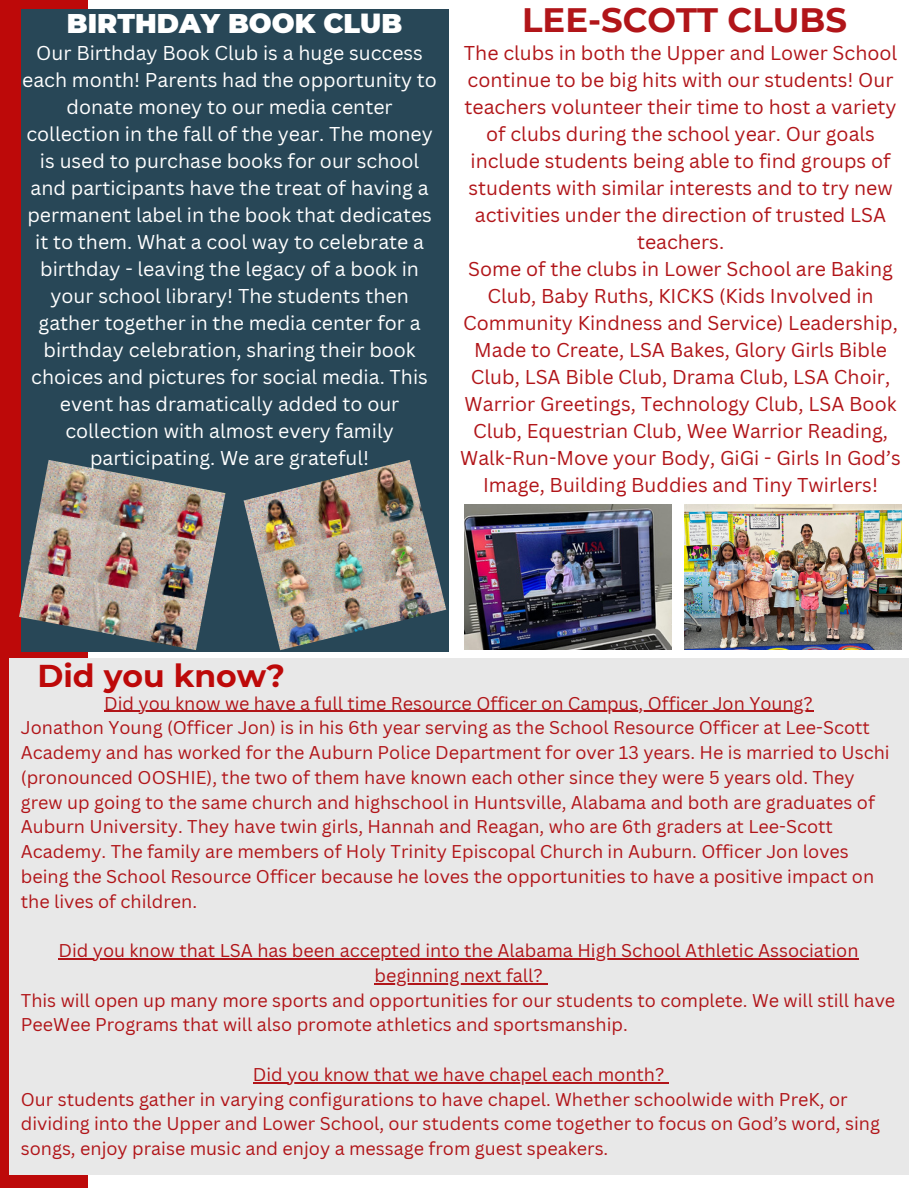
<style>
.page{position:relative;width:918px;height:1188px;background:#fff}
.page>*{position:absolute;margin:0;border:0;box-sizing:border-box;transform-origin:0 0}
.t1{font:700 33.9px "Montserrat";color:#b11519}
.t2{font:700 31.5px "Montserrat";color:#bd0909}
.t3{font:900 27px "Montserrat";color:#fff}
.t4{font:19.5px/27px "Canva Sans";color:#b11519;text-align:center}
.t5{font:19.5px/27px "Canva Sans";color:#fff;text-align:center}
.t6{font:18px/24.8px "Canva Sans";color:#b11519}
</style>
<div class="page">
<div style="left:0;top:0;width:88px;height:1188px;background:#bd0909"></div>
<div style="left:21px;top:9px;width:427px;height:643px;background:#284757"></div>
<div style="left:9px;top:658px;width:899px;height:516px;background:#e8e8e8"></div>
<img style="left:19px;top:460px;width:206px;height:190px">
<img style="left:244px;top:460px;width:202px;height:190px">
<img style="left:464px;top:505px;width:207px;height:145px">
<img style="left:685px;top:505px;width:217px;height:145px">
<hr style="left:104px;top:711px;width:709px;height:1px;background:#b11519">
<hr style="left:58px;top:958px;width:801px;height:1px;background:#b11519">
<hr style="left:375px;top:983px;width:168px;height:1px;background:#b11519">
<hr style="left:253px;top:1082px;width:412px;height:1px;background:#b11519">
<p class="t3" style="left:67px;top:7px;width:337px">BIRTHDAY BOOK CLUB</p>
<p class="t1" style="left:522px;top:-1px;width:326px">LEE-SCOTT CLUBS</p>
<p class="t4" style="left:464px;top:38px;width:435px">The clubs in both the Upper and Lower School continue to be big hits with our students! Our teachers volunteer their time to host a variety of clubs during the school year. Our goals include students being able to find groups of students with similar interests and to try new activities under the direction of trusted LSA teachers.</p>
<p class="t4" style="left:460px;top:254px;width:442px">Some of the clubs in Lower School are Baking Club, Baby Ruths, KICKS (Kids Involved in Community Kindness and Service) Leadership, Made to Create, LSA Bakes, Glory Girls Bible Club, LSA Bible Club, Drama Club, LSA Choir, Warrior Greetings, Technology Club, LSA Book Club, Equestrian Club, Wee Warrior Reading, Walk-Run-Move your Body, GiGi - Girls In God’s Image, Building Buddies and Tiny Twirlers!</p>
<p class="t5" style="left:22px;top:38px;width:416px">Our Birthday Book Club is a huge success each month! Parents had the opportunity to donate money to our media center collection in the fall of the year. The money is used to purchase books for our school and participants have the treat of having a permanent label in the book that dedicates it to them. What a cool way to celebrate a birthday - leaving the legacy of a book in your school library! The students then gather together in the media center for a birthday celebration, sharing their book choices and pictures for social media. This event has dramatically added to our collection with almost every family participating. We are grateful!</p>
<h2 class="t2" style="left:37px;top:656px;width:249px">Did you know?</h2>
<p class="t6" style="left:104px;top:690px;width:710px">Did you know we have a full time Resource Officer on Campus, Officer Jon Young?</p>
<p class="t6" style="left:21px;top:715px;width:870px">Jonathon Young (Officer Jon) is in his 6th year serving as the School Resource Officer at Lee-Scott Academy and has worked for the Auburn Police Department for over 13 years. He is married to Uschi (pronounced OOSHIE), the two of them have known each other since they were 5 years old. They grew up going to the same church and highschool in Huntsville, Alabama and both are graduates of Auburn University. They have twin girls, Hannah and Reagan, who are 6th graders at Lee-Scott Academy. The family are members of Holy Trinity Episcopal Church in Auburn. Officer Jon loves being the School Resource Officer because he loves the opportunities to have a positive impact on the lives of children.</p>
<p class="t6" style="left:58px;top:938px;width:802px">Did you know that LSA has been accepted into the Alabama High School Athletic Association</p>
<p class="t6" style="left:21px;top:963px;width:876px;text-align:center">beginning next fall?<br>This will open up many more sports and opportunities for our students to complete. We will still have</p>
<p class="t6" style="left:21px;top:1012px;width:609px">PeeWee Programs that will also promote athletics and sportsmanship.</p>
<p class="t6" style="left:21px;top:1062px;width:861px;text-indent:232px">Did you know that we have chapel each month?<br>Our students gather in varying configurations to have chapel. Whether schoolwide with PreK, or dividing into the Upper and Lower School, our students come together to focus on God’s word, sing songs, enjoy praise music and enjoy a message from guest speakers.</p>
</div>
